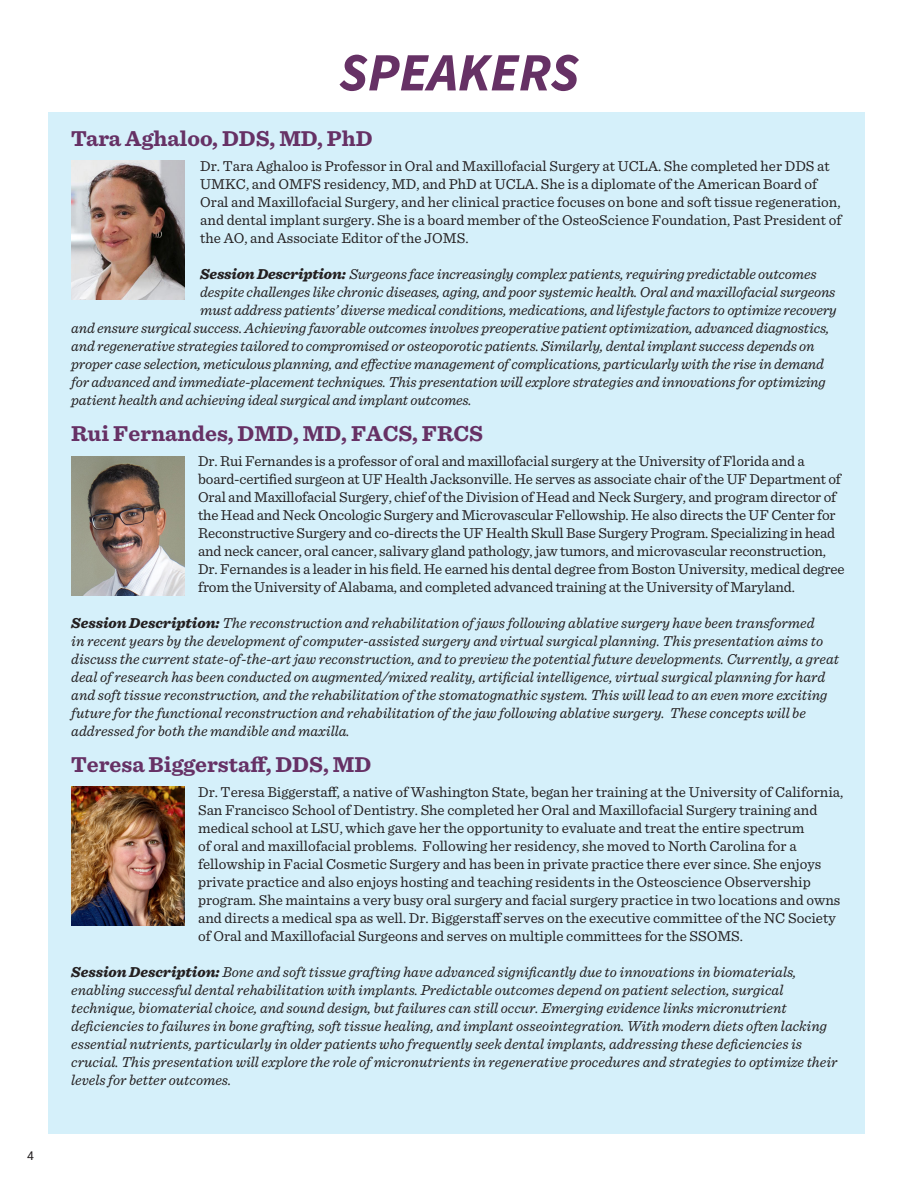
<style>
.page{position:relative;width:918px;height:1188px;background:#fff}
.page>*{position:absolute;margin:0;border:0;box-sizing:border-box;transform-origin:0 0}
.Main_Title{font:italic 700 54px "Source Sans Pro";color:#663165}
.t1{font:700 22.5px "Sentinel";color:#663165}
.t2{font:italic 15px/18px "Sentinel";color:#231f20}
.t3{font:15px/18px "Sentinel";color:#231f20}
.t4{font:12px "Roboto";color:#231f20}
.s1{font-weight:900}
</style>
<div class="page">
<div style="left:48px;top:112px;width:816px;height:1022px;background:#d5f0fa"></div>
<img style="left:71px;top:160px;width:114px;height:139px">
<img style="left:71px;top:456px;width:114px;height:139px">
<img style="left:71px;top:786px;width:114px;height:139px">
<p class="t4" style="left:27px;top:1148px;width:8px">4</p>
<p class="Main_Title" style="left:339px;top:36px;width:242px">SPEAKERS</p>
<p class="t1" style="left:71px;top:121px;width:303px">Tara Aghaloo, DDS, MD, PhD</p>
<p class="t3" style="left:200px;top:156px;width:643px">Dr. Tara Aghaloo is Professor in Oral and Maxillofacial Surgery at UCLA. She completed her DDS at UMKC, and OMFS residency, MD, and PhD at UCLA. She is a diplomate of the American Board of Oral and Maxillofacial Surgery, and her clinical practice focuses on bone and soft tissue regeneration, and dental implant surgery. She is a board member of the OsteoScience Foundation, Past President of the AO, and Associate Editor of the JOMS.</p>
<p class="t2" style="left:200px;top:264px;width:618px"><span class="s1">Session Description:</span> Surgeons face increasingly complex patients, requiring predictable outcomes</p>
<p class="t2" style="left:200px;top:282px;width:637px">despite challenges like chronic diseases, aging, and poor systemic health. Oral and maxillofacial surgeons</p>
<p class="t2" style="left:200px;top:300px;width:638px">must address patients’ diverse medical conditions, medications, and lifestyle factors to optimize recovery</p>
<p class="t2" style="left:71px;top:318px;width:760px">and ensure surgical success. Achieving favorable outcomes involves preoperative patient optimization, advanced diagnostics,</p>
<p class="t2" style="left:71px;top:336px;width:745px">and regenerative strategies tailored to compromised or osteoporotic patients. Similarly, dental implant success depends on</p>
<p class="t2" style="left:71px;top:354px;width:754px">proper case selection, meticulous planning, and effective management of complications, particularly with the rise in demand</p>
<p class="t2" style="left:71px;top:372px;width:756px">for advanced and immediate-placement techniques. This presentation will explore strategies and innovations for optimizing</p>
<p class="t2" style="left:71px;top:390px;width:402px">patient health and achieving ideal surgical and implant outcomes.</p>
<p class="t1" style="left:71px;top:416px;width:413px">Rui Fernandes, DMD, MD, FACS, FRCS</p>
<p class="t3" style="left:198px;top:451px;width:648px">Dr. Rui Fernandes is a professor of oral and maxillofacial surgery at the University of Florida and a board-certified surgeon at UF Health Jacksonville. He serves as associate chair of the UF Department of Oral and Maxillofacial Surgery, chief of the Division of Head and Neck Surgery, and program director of the Head and Neck Oncologic Surgery and Microvascular Fellowship. He also directs the UF Center for Reconstructive Surgery and co-directs the UF Health Skull Base Surgery Program. Specializing in head and neck cancer, oral cancer, salivary gland pathology, jaw tumors, and microvascular reconstruction, Dr. Fernandes is a leader in his field. He earned his dental degree from Boston University, medical degree from the University of Alabama, and completed advanced training at the University of Maryland.</p>
<p class="t2" style="left:71px;top:613px;width:769px"><span class="s1">Session Description:</span> The reconstruction and rehabilitation of jaws following ablative surgery have been transformed<br>in recent years by the development of computer-assisted surgery and virtual surgical planning. This presentation aims to discuss the current state-of-the-art jaw reconstruction, and to preview the potential future developments. Currently, a great deal of research has been conducted on augmented/mixed reality, artificial intelligence, virtual surgical planning for hard and soft tissue reconstruction, and the rehabilitation of the stomatognathic system. This will lead to an even more exciting future for the functional reconstruction and rehabilitation of the jaw following ablative surgery. These concepts will be addressed for both the mandible and maxilla.</p>
<p class="t1" style="left:71px;top:747px;width:302px">Teresa Biggerstaff, DDS, MD</p>
<p class="t3" style="left:198px;top:782px;width:647px">Dr. Teresa Biggerstaff, a native of Washington State, began her training at the University of California, San Francisco School of Dentistry. She completed her Oral and Maxillofacial Surgery training and medical school at LSU, which gave her the opportunity to evaluate and treat the entire spectrum<br>of oral and maxillofacial problems. Following her residency, she moved to North Carolina for a fellowship in Facial Cosmetic Surgery and has been in private practice there ever since. She enjoys private practice and also enjoys hosting and teaching residents in the Osteoscience Observership program. She maintains a very busy oral surgery and facial surgery practice in two locations and owns and directs a medical spa as well. Dr. Biggerstaff serves on the executive committee of the NC Society of Oral and Maxillofacial Surgeons and serves on multiple committees for the SSOMS.</p>
<p class="t2" style="left:71px;top:962px;width:768px"><span class="s1">Session Description:</span> Bone and soft tissue grafting have advanced significantly due to innovations in biomaterials, enabling successful dental rehabilitation with implants. Predictable outcomes depend on patient selection, surgical technique, biomaterial choice, and sound design, but failures can still occur. Emerging evidence links micronutrient deficiencies to failures in bone grafting, soft tissue healing, and implant osseointegration. With modern diets often lacking essential nutrients, particularly in older patients who frequently seek dental implants, addressing these deficiencies is crucial. This presentation will explore the role of micronutrients in regenerative procedures and strategies to optimize their levels for better outcomes.</p>
</div>
